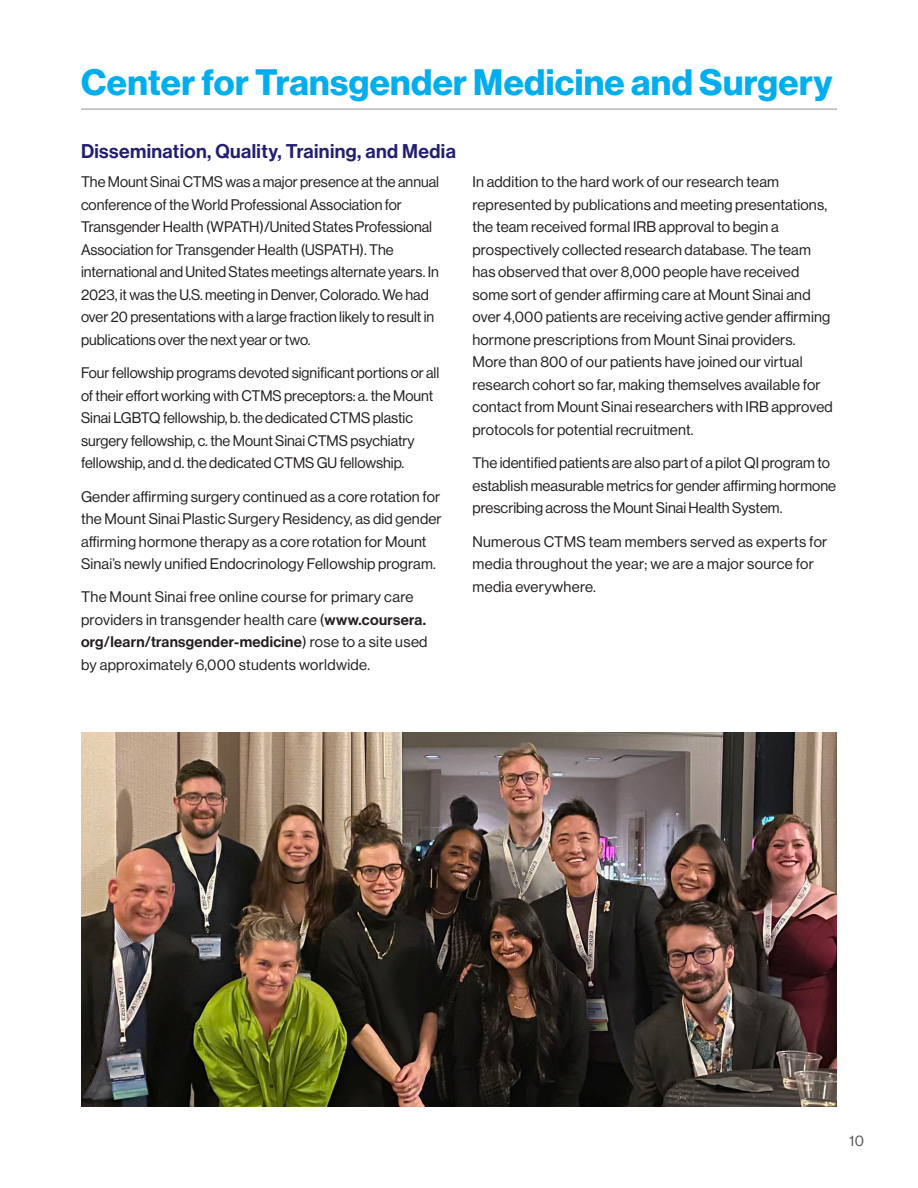
<style>
.page{position:relative;width:918px;height:1188px;background:#fff}
.page>*{position:absolute;margin:0;border:0;box-sizing:border-box;transform-origin:0 0}
.t1{font:36px "N Haas Grotesk DS Std 75 Bd";letter-spacing:.01em;color:#00aeef}
.Subhead{font:19.5px "N Haas Grotesk DS Std 65 Md";letter-spacing:.02em;color:#221e72}
.t2{font:15px/22.5px "N Haas Grotesk DS Std 55 Rg";color:#231f20}
.t3{font:15px/22.5px "N Haas Grotesk DS Std 55 Rg";letter-spacing:.02em;color:#231f20}
.t4{font:15px "N Haas Grotesk DS Std 55 Rg";color:#57585a}
.s1{font-family:"N Haas Grotesk DS Std 65 Md"}
</style>
<div class="page">
<hr style="left:81px;top:109px;width:756px;height:1px;background:#939598">
<img style="left:81px;top:732px;width:756px;height:375px">
<p class="t1" style="left:81px;top:62px;width:753px">Center for Transgender Medicine and Surgery</p>
<p class="Subhead" style="left:81px;top:140px;width:376px">Dissemination, Quality, Training, and Media</p>
<p class="t2" style="left:81px;top:171px;width:360px">The Mount Sinai CTMS was a major presence at the annual conference of the World Professional Association for Transgender Health (WPATH)/United States Professional Association for Transgender Health (USPATH). The international and United States meetings alternate years. In 2023, it was the U.S. meeting in Denver, Colorado. We had over 20 presentations with a large fraction likely to result in publications over the next year or two.</p>
<p class="t2" style="left:81px;top:362px;width:360px">Four fellowship programs devoted significant portions or all of their effort working with CTMS preceptors: a. the Mount Sinai LGBTQ fellowship, b. the dedicated CTMS plastic surgery fellowship, c. the Mount Sinai CTMS psychiatry fellowship, and d. the dedicated CTMS GU fellowship.</p>
<p class="t2" style="left:81px;top:485px;width:362px">Gender affirming surgery continued as a core rotation for the Mount Sinai Plastic Surgery Residency, as did gender affirming hormone therapy as a core rotation for Mount Sinai’s newly unified Endocrinology Fellowship program.</p>
<p class="t3" style="left:81px;top:586px;width:348px">The Mount Sinai free online course for primary care providers in transgender health care (<span class="s1">www.coursera. org/learn/transgender-medicine</span>) rose to a site used by approximately 6,000 students worldwide.</p>
<p class="t2" style="left:472px;top:171px;width:362px">In addition to the hard work of our research team represented by publications and meeting presentations, the team received formal IRB approval to begin a prospectively collected research database. The team has observed that over 8,000 people have received some sort of gender affirming care at Mount Sinai and over 4,000 patients are receiving active gender affirming hormone prescriptions from Mount Sinai providers.<br>More than 800 of our patients have joined our virtual research cohort so far, making themselves available for contact from Mount Sinai researchers with IRB approved protocols for potential recruitment.</p>
<p class="t2" style="left:472px;top:452px;width:365px">The identified patients are also part of a pilot QI program to establish measurable metrics for gender affirming hormone prescribing across the Mount Sinai Health System.</p>
<p class="t3" style="left:472px;top:530px;width:356px">Numerous CTMS team members served as experts for media throughout the year; we are a major source for media everywhere.</p>
<p class="t4" style="left:849px;top:1132px;width:16px">10</p>
</div>
